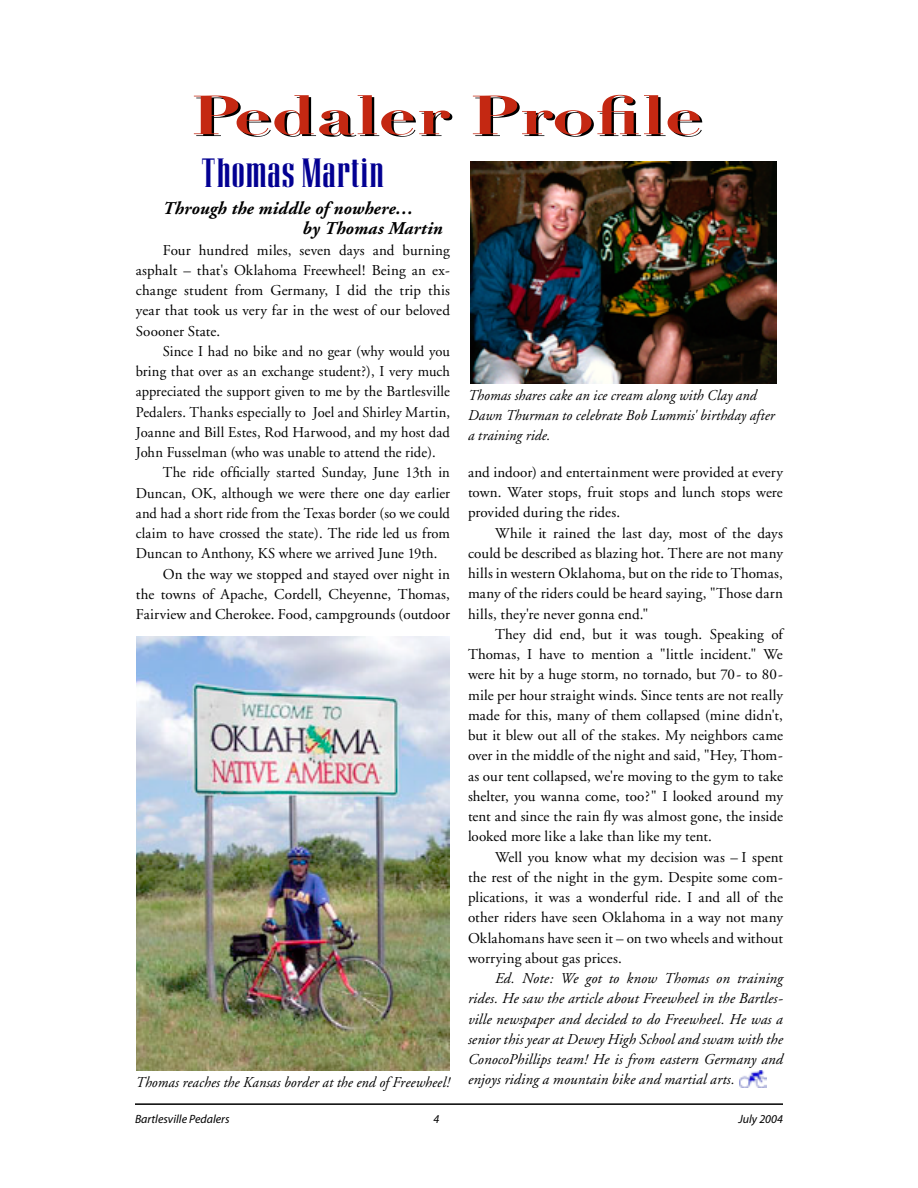
<style>
.page{position:relative;width:918px;height:1188px;background:#fff}
.page>*{position:absolute;margin:0;border:0;box-sizing:border-box;transform-origin:0 0}
.t1{font:700 54px "Didot";color:#000;scale:1.39 1}
.t2{font:36px "Corvinus Skyline";color:#030092}
.t3{font:italic 700 18px/20.2px "Adobe Garamond";letter-spacing:.01em;color:#000}
.t4{font:15px/20.2px "Adobe Garamond";letter-spacing:.01em;color:#000;text-align:justify}
.t5{font:italic 15px/20.2px "Adobe Garamond";letter-spacing:.01em;color:#000;text-align:justify}
.t6{font:italic 15px/20.2px "Adobe Garamond";letter-spacing:.01em;color:#000;scale:.96 1}
.t7{font:italic 12px "Myriad";color:#000}
</style>
<div class="page">
<hr style="left:135px;top:1103px;width:648px;height:2px;background:#000">
<img style="left:740px;top:1070px;width:27px;height:17px">
<img style="left:471px;top:161px;width:305px;height:222px">
<img style="left:137px;top:637px;width:312px;height:433px">
<h1 class="t1" style="left:194px;top:84px;width:369px">Pedaler Profile</h1>
<h2 class="t2" style="left:201px;top:153px;width:185px">Thomas Martin</h2>
<p class="t3" style="left:302px;top:199px;width:142px;text-indent:-140px">Through the middle of nowhere…<br>by Thomas Martin</p>
<p class="t4" style="left:136px;top:240px;width:316px;text-indent:27px">Four hundred miles, seven days and burning asphalt – that's Oklahoma Freewheel! Being an ex&shy;change student from Germany, I did the trip this year that took us very far in the west of our beloved Soooner State.</p>
<p class="t4" style="left:163px;top:341px;width:289px">Since I had no bike and no gear (why would you</p>
<p class="t4" style="left:136px;top:362px;width:316px">bring that over as an exchange student?), I very much</p>
<p class="t4" style="left:136px;top:382px;width:316px">appreciated the support given to me by the Bartlesville</p>
<p class="t4" style="left:136px;top:402px;width:316px">Pedalers. Thanks especially to Joel and Shirley Martin,</p>
<p class="t4" style="left:136px;top:422px;width:316px">Joanne and Bill Estes, Rod Harwood, and my host dad</p>
<p class="t4" style="left:136px;top:443px;width:302px">John Fusselman (who was unable to attend the ride).</p>
<p class="t4" style="left:163px;top:463px;width:289px">The ride officially started Sunday, June 13th in</p>
<p class="t4" style="left:136px;top:483px;width:316px">Duncan, OK, although we were there one day earlier</p>
<p class="t4" style="left:136px;top:503px;width:316px">and had a short ride from the Texas border (so we could</p>
<p class="t4" style="left:136px;top:524px;width:316px">claim to have crossed the state). The ride led us from</p>
<p class="t4" style="left:136px;top:544px;width:303px">Duncan to Anthony, KS where we arrived June 19th.</p>
<p class="t4" style="left:163px;top:564px;width:289px">On the way we stopped and stayed over night in</p>
<p class="t4" style="left:136px;top:584px;width:316px">the towns of Apache, Cordell, Cheyenne, Thomas,</p>
<p class="t4" style="left:136px;top:605px;width:316px">Fairview and Cherokee. Food, campgrounds (outdoor</p>
<p class="t6" style="left:468px;top:386px;width:321px">Thomas shares cake an ice cream along with Clay and<br>Dawn Thurman to celebrate Bob Lummis' birthday after a training ride.</p>
<p class="t4" style="left:468px;top:462px;width:316px">and indoor) and entertainment were provided at every town. Water stops, fruit stops and lunch stops were provided during the rides.</p>
<p class="t4" style="left:468px;top:523px;width:317px;text-indent:27px">While it rained the last day, most of the days could be described as blazing hot. There are not many hills in western Oklahoma, but on the ride to Thomas, many of the riders could be heard saying, "Those darn hills, they're never gonna end."</p>
<p class="t4" style="left:468px;top:624px;width:317px;text-indent:27px">They did end, but it was tough. Speaking of Thomas, I have to mention a "little incident." We were hit by a huge storm, no tornado, but 70- to 80- mile per hour straight winds. Since tents are not really made for this, many of them collapsed (mine didn't, but it blew out all of the stakes. My neighbors came over in the middle of the night and said, "Hey, Thom&shy;as our tent collapsed, we're moving to the gym to take shelter, you wanna come, too?" I looked around my tent and since the rain fly was almost gone, the inside looked more like a lake than like my tent.</p>
<p class="t4" style="left:468px;top:847px;width:317px;text-indent:27px">Well you know what my decision was – I spent the rest of the night in the gym. Despite some com&shy;plications, it was a wonderful ride. I and all of the other riders have seen Oklahoma in a way not many Oklahomans have seen it – on two wheels and without worrying about gas prices.</p>
<p class="t5" style="left:468px;top:969px;width:316px;text-indent:27px">Ed. Note: We got to know Thomas on training rides. He saw the article about Freewheel in the Bartles&shy;ville newspaper and decided to do Freewheel. He was a senior this year at Dewey High School and swam with the ConocoPhillips team! He is from eastern Germany and</p>
<p class="t6" style="left:136px;top:1073px;width:625px">Thomas reaches the Kansas border at the end of Freewheel! enjoys riding a mountain bike and martial arts.</p>
<p class="t7" style="left:135px;top:1113px;width:96px">Bartlesville Pedalers</p>
<p class="t7" style="left:433px;top:1113px;width:7px">4</p>
<p class="t7" style="left:738px;top:1113px;width:46px">July 2004</p>
</div>
